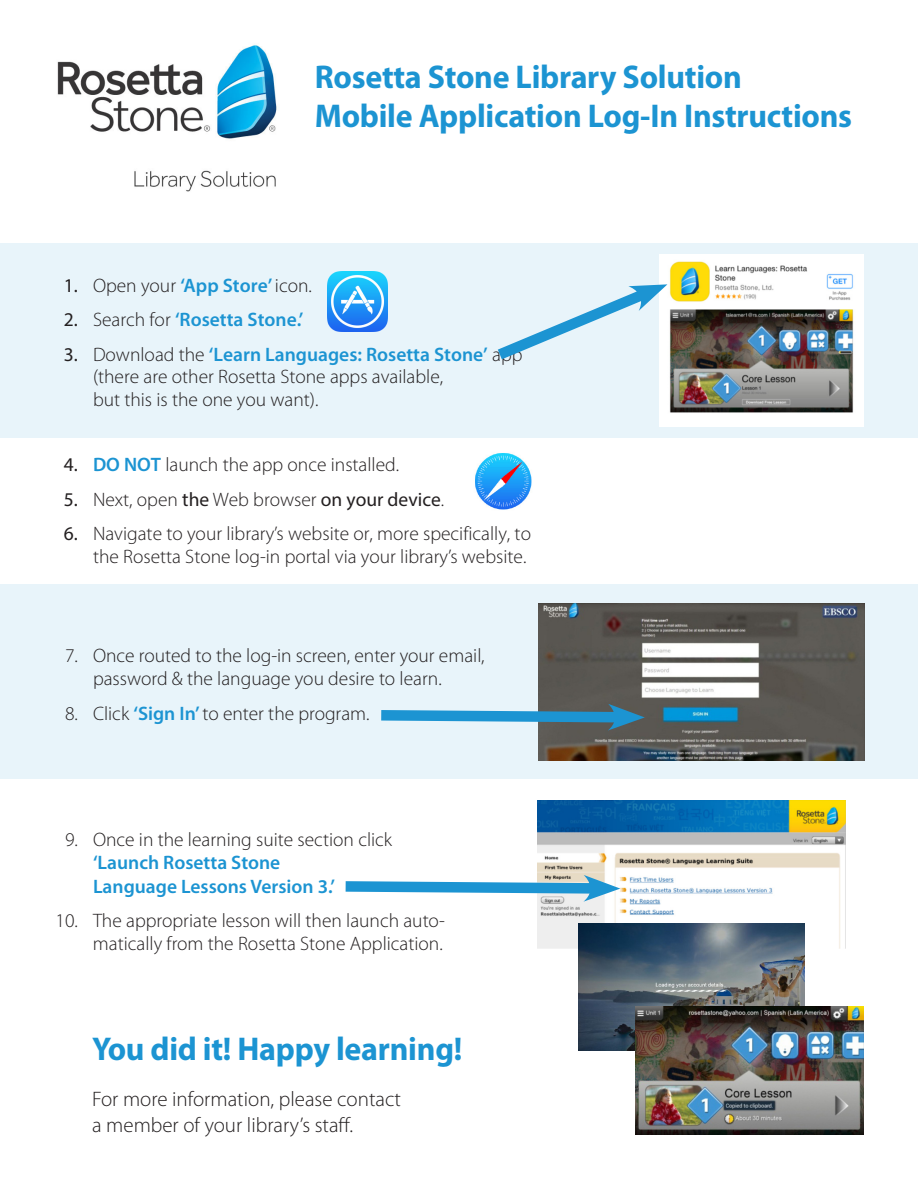
<style>
.page{position:relative;width:918px;height:1188px;background:#fff}
.page>*{position:absolute;margin:0;border:0;box-sizing:border-box;transform-origin:0 0}
.t1{font:700 33px/39.6px "Myriad Pro";letter-spacing:-.01em;color:#1c94d2}
.t2{font:300 21px/25.2px "Myriad Pro";color:#231f20}
.t3{font:300 19.5px/22.8px "Myriad Pro";color:#231f20}
.t4{font:600 19.5px/23.4px "Myriad Pro";color:#1c94d2}
.s1{font-weight:400}
.s2{font-weight:600;color:#1c94d2}
.s3{font-weight:400;color:#231f20}
.s4{font-weight:300;color:#231f20}
</style>
<div class="page">
<div style="left:0;top:243px;width:918px;height:195px;background:#e8f4fa"></div>
<div style="left:0;top:585px;width:918px;height:194px;background:#e8f4fa"></div>
<img style="left:538px;top:801px;width:307px;height:148px">
<img style="left:57px;top:45px;width:220px;height:147px">
<img style="left:660px;top:254px;width:204px;height:172px">
<img style="left:475px;top:453px;width:57px;height:57px">
<img style="left:539px;top:603px;width:325px;height:158px">
<img style="left:578px;top:923px;width:227px;height:128px">
<img style="left:635px;top:1006px;width:229px;height:129px">
<img style="left:327px;top:271px;width:60px;height:60px">
<svg style="left:497px;top:279px;width:170px;height:89px"></svg>
<svg style="left:381px;top:704px;width:264px;height:27px"></svg>
<svg style="left:345px;top:875px;width:275px;height:27px"></svg>
<p class="t1" style="left:315px;top:56px;width:539px">Rosetta Stone Library Solution<br>Mobile Application Log-In Instructions</p>
<p class="t3" style="left:64px;top:275px;width:249px"><span class="s1">1.</span> Open your <span class="s2">‘App Store’</span> icon.</p>
<p class="t4" style="left:64px;top:308px;width:241px"><span class="s3">2.</span> <span class="s4">Search for</span> ‘Rosetta Stone.’</p>
<p class="t3" style="left:93px;top:343px;width:431px;text-indent:-29px"><span class="s1">3.</span> Download the <span class="s2">‘Learn Languages: Rosetta Stone’</span> app (there are other Rosetta Stone apps available,<br>but this is the one you want).</p>
<p class="t3" style="left:64px;top:454px;width:337px"><span class="s1">4.</span> <span class="s2">DO NOT</span> launch the app once installed.</p>
<p class="t3" style="left:64px;top:488px;width:382px"><span class="s1">5.</span> Next, open <span class="s1">the</span> Web browser <span class="s1">on your device</span>.</p>
<p class="t3" style="left:64px;top:522px;width:469px;text-align:right"><span class="s1">6.</span> Navigate to your library’s website or, more specifically, to the Rosetta Stone log-in portal via your library’s website.</p>
<p class="t3" style="left:93px;top:644px;width:393px;line-height:23.4px;text-indent:-28px">7. Once routed to the log-in screen, enter your email, password &amp; the language you desire to learn.</p>
<p class="t3" style="left:65px;top:702px;width:306px">8. Click <span class="s2">‘Sign In’</span> to enter the program.</p>
<p class="t4" style="left:93px;top:827px;width:301px;text-indent:-28px"><span class="s4">9. Once in the learning suite section click </span>‘Launch Rosetta Stone<br>Language Lessons Version 3.’</p>
<p class="t3" style="left:56px;top:909px;width:391px;line-height:23.4px;text-align:right">10. The appropriate lesson will then launch auto&shy;matically from the Rosetta Stone Application.</p>
<p class="t1" style="left:92px;top:1028px;width:372px">You did it! Happy learning!</p>
<p class="t2" style="left:92px;top:1087px;width:310px">For more information, please contact a member of your library’s staff.</p>
</div>
